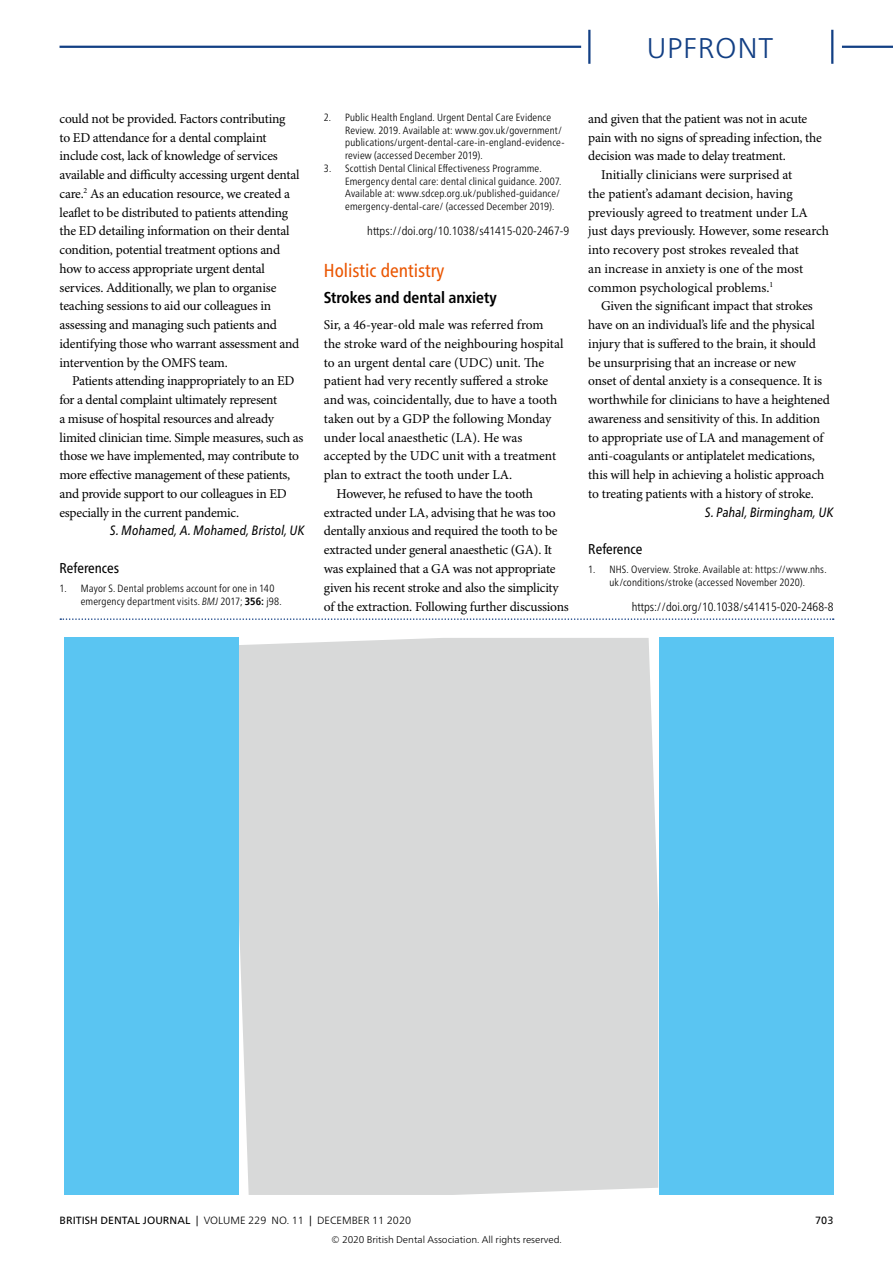
<style>
.page{position:relative;width:893px;height:1263px;background:#fff}
.page>*{position:absolute;margin:0;border:0;box-sizing:border-box;transform-origin:0 0}
.t1{font:300 28.5px "Frutiger Neue LT Pro";letter-spacing:.025em;color:#123f84}
.SuperTitle_1_letters{font:condensed 18.75px "Frutiger Neue LT Pro";color:#ea5602}
.Title_2_Cnd_Bd_10_5p{font:700 condensed 15.75px "Frutiger Neue LT Pro";color:#000}
.Bibliography_Heading{font:condensed 14.25px "Frutiger Neue LT Pro";color:#000}
.Para_9pt_ragged{font:13.5px/18.8px "Minion Pro";letter-spacing:-.015em;color:#000}
.Para_9pt_ragged_1st{font:13.5px/18.8px "Minion Pro";color:#000}
.NoXML_Author_2{font:italic condensed 13.5px "Frutiger Neue LT Pro";letter-spacing:.015em;color:#000}
.NoXML_DOI{font:300 condensed 12px "Frutiger Neue LT Pro";color:#000}
.t2{font:300 condensed 10.5px/12.8px "Frutiger Neue LT Pro";letter-spacing:.015em;color:#000}
.t3{font:10.5px "Frutiger Neue LT Pro";letter-spacing:.005em;color:#000}
.t4{font:300 10.5px "Frutiger Neue LT Pro";letter-spacing:.005em;color:#000}
.t5{font:300 9.75px "Frutiger Neue LT Pro";color:#000}
.s1{font-style:italic}
.s2{font-weight:700}
.s3{font-family:"Frutiger Neue LT Pro Cn Lt 2";font-weight:400;font-stretch:normal}
.s4{font-weight:300}
</style>
<div class="page">
<svg style="left:60px;top:618px;width:774px;height:2px"></svg>
<hr style="left:60px;top:46px;width:521px;height:2px;background:#123f84">
<hr style="left:842px;top:46px;width:51px;height:2px;background:#123f84">
<hr style="left:588px;top:30px;width:2px;height:34px;background:#123f84">
<hr style="left:831px;top:30px;width:2px;height:34px;background:#123f84">
<div style="left:64px;top:638px;width:769px;height:557px;background:#5ac5f2"></div>
<div style="left:239px;top:638px;width:419px;height:557px;background:#d8d9d9"></div>
<h1 class="t1" style="left:647px;top:31px;width:128px">UPFRONT</h1>
<p class="Para_9pt_ragged" style="left:60px;top:110px;width:242px">could not be provided. Factors contributing<br>to ED attendance for a dental complaint include cost, lack of knowledge of services available and difficulty accessing urgent dental care.<sup>2</sup> As an education resource, we created a leaflet to be distributed to patients attending the ED detailing information on their dental condition, potential treatment options and how to access appropriate urgent dental services. Additionally, we plan to organise teaching sessions to aid our colleagues in assessing and managing such patients and identifying those who warrant assessment and intervention by the OMFS team.</p>
<p class="Para_9pt_ragged" style="left:60px;top:372px;width:245px;text-indent:13px">Patients attending inappropriately to an ED for a dental complaint ultimately represent<br>a misuse of hospital resources and already limited clinician time. Simple measures, such as those we have implemented, may contribute to more effective management of these patients, and provide support to our colleagues in ED especially in the current pandemic.</p>
<p class="NoXML_Author_2" style="left:110px;top:523px;width:196px">S. Mohamed, A. Mohamed, Bristol, UK</p>
<p class="Bibliography_Heading" style="left:60px;top:560px;width:61px">References</p>
<p class="t2" style="left:81px;top:582px;width:202px;text-indent:-21px">1. Mayor S. Dental problems account for one in 140 emergency department visits. <span class="s1">BMJ</span> 2017; <span class="s2">356:</span> j98.</p>
<p class="t2" style="left:345px;top:111px;width:221px;text-indent:-21px">2. Public Health England. Urgent Dental Care Evidence Review. 2019. Available at: www.gov.uk/government/ publications/urgent-dental-care-in-england-evidence&shy;review (accessed December 2019).</p>
<p class="t2" style="left:345px;top:162px;width:218px;text-indent:-21px">3. <span class="s3">Scottish Dental Clinical Effectiveness Programme.<br></span>Emergency dental care: dental clinical guidance. 2007.<br>Available at: www.sdcep.org.uk/published-guidance/ emergency-dental-care/ (accessed December 2019).</p>
<p class="NoXML_DOI" style="left:367px;top:224px;width:203px">https://doi.org/10.1038/s41415-020-2467-9</p>
<p class="SuperTitle_1_letters" style="left:324px;top:260px;width:122px">Holistic dentistry</p>
<p class="Title_2_Cnd_Bd_10_5p" style="left:324px;top:288px;width:174px">Strokes and dental anxiety</p>
<p class="Para_9pt_ragged_1st" style="left:324px;top:316px;width:241px">Sir, a 46-year-old male was referred from the stroke ward of the neighbouring hospital to an urgent dental care (UDC) unit. The patient had very recently suffered a stroke and was, coincidentally, due to have a tooth taken out by a GDP the following Monday under local anaesthetic (LA). He was accepted by the UDC unit with a treatment plan to extract the tooth under LA.</p>
<p class="Para_9pt_ragged" style="left:324px;top:485px;width:246px;text-indent:13px">However, he refused to have the tooth extracted under LA, advising that he was too dentally anxious and required the tooth to be extracted under general anaesthetic (GA). It was explained that a GA was not appropriate given his recent stroke and also the simplicity of the extraction. Following further discussions</p>
<p class="Para_9pt_ragged" style="left:588px;top:110px;width:235px">and given that the patient was not in acute pain with no signs of spreading infection, the decision was made to delay treatment.</p>
<p class="Para_9pt_ragged" style="left:588px;top:166px;width:242px;text-indent:13px">Initially clinicians were surprised at<br>the patient’s adamant decision, having previously agreed to treatment under LA just days previously. However, some research into recovery post strokes revealed that<br>an increase in anxiety is one of the most common psychological problems.<sup>1</sup></p>
<p class="Para_9pt_ragged" style="left:588px;top:297px;width:243px;text-indent:13px">Given the significant impact that strokes have on an individual’s life and the physical injury that is suffered to the brain, it should be unsurprising that an increase or new<br>onset of dental anxiety is a consequence. It is worthwhile for clinicians to have a heightened awareness and sensitivity of this. In addition to appropriate use of LA and management of anti-coagulants or antiplatelet medications, this will help in achieving a holistic approach to treating patients with a history of stroke.</p>
<p class="NoXML_Author_2" style="left:705px;top:504px;width:130px">S. Pahal, Birmingham, UK</p>
<p class="Bibliography_Heading" style="left:588px;top:541px;width:56px">Reference</p>
<p class="t2" style="left:588px;top:563px;width:240px;text-align:center">1. NHS. Overview. Stroke. Available at: https://www.nhs. uk/conditions/stroke (accessed November 2020).</p>
<p class="NoXML_DOI" style="left:632px;top:599px;width:203px">https://doi.org/10.1038/s41415-020-2468-8</p>
<p class="t3" style="left:60px;top:1214px;width:273px">BRITISH DENTAL JOURNAL | <span class="s4">VOLUME 229 NO. 11</span> | <span class="s4">Decem</span></p>
<p class="t4" style="left:352px;top:1214px;width:61px">ber 11 2020</p>
<p class="t3" style="left:815px;top:1214px;width:20px">703</p>
<p class="t5" style="left:331px;top:1234px;width:232px">© 2020 B ritish Dental Association. All rights reserved.</p>
</div>
